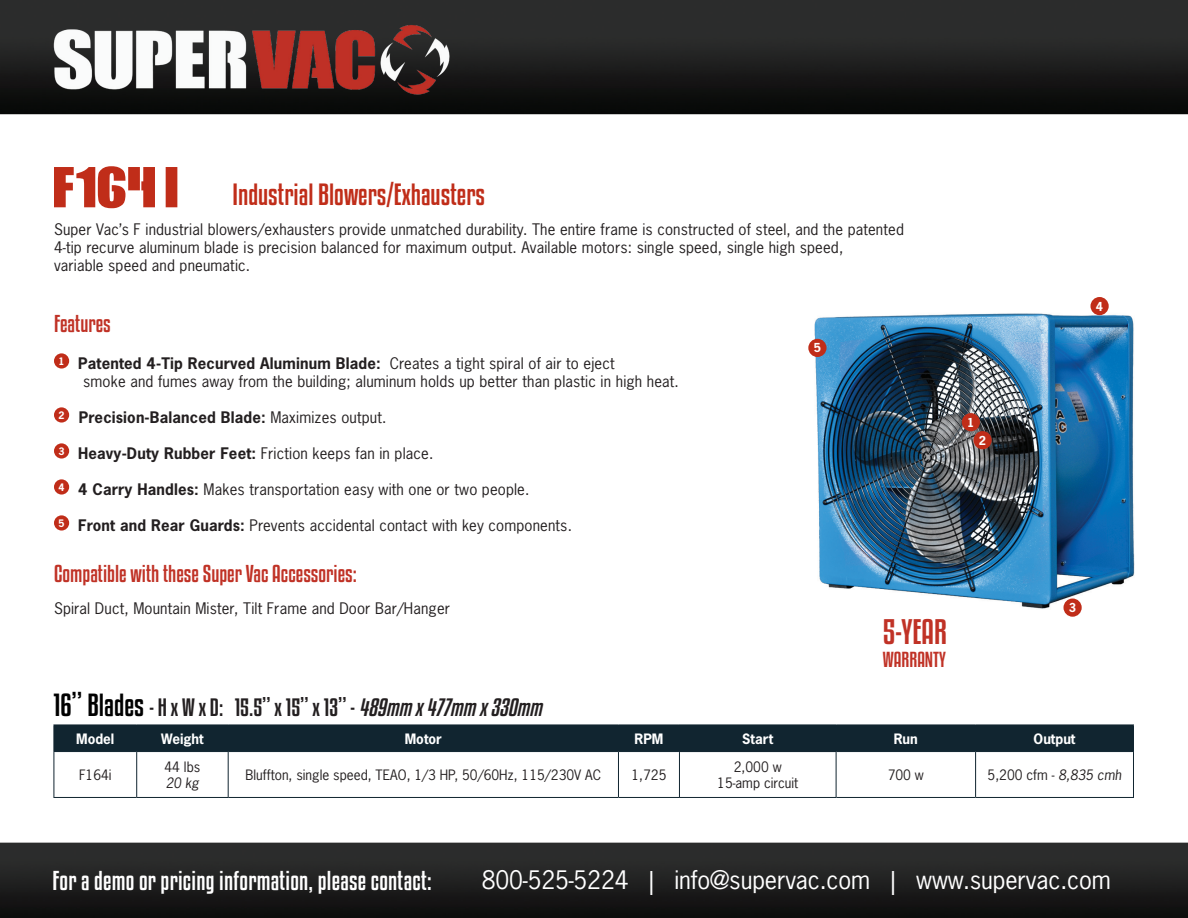
<style>
.page{position:relative;width:1188px;height:918px;background:#fff}
.page>*{position:absolute;margin:0;border:0;box-sizing:border-box;transform-origin:0 0}
.t1{font:31.2px "Kenyan Coffee Rg";color:#c03226}
.t2{font:27px "Kenyan Coffee Rg";color:#c02d19}
.t3{font:24px "News Gothic Std";letter-spacing:-.005em;color:#fff}
.t4{font:24px "Kenyan Coffee Rg";letter-spacing:.01em;color:#fff}
.t5{font:22.05px "Kenyan Coffee Rg";color:#231f20}
.t6{font:21.45px "Kenyan Coffee Rg";color:#c03226}
.t7{font:19.05px "Kenyan Coffee Rg";color:#c03226}
.t8{font:15px/18px "News Gothic Std";letter-spacing:.01em;color:#231f20}
.t9{font:700 15px "News Gothic Std";letter-spacing:.01em;color:#231f20}
.t10{font:13.5px/16.2px "News Gothic Std";color:#231f20;text-align:center}
.t11{font:700 13.5px "News Gothic Std";color:#fff}
.t12{font:italic 13.5px "News Gothic Std";color:#231f20}
.t13{font:700 11.7px "News Gothic Std";color:#fff}
.s1{font-family:"Call Of Ops Duty";font-size:54px}
.s2{font-weight:700}
.s3{font-weight:400}
.s4{font-size:28.2px;color:#000}
.s5{font-style:italic}
</style>
<div class="page">
<img style="left:0;top:0;width:1187px;height:918px">
<img style="left:719px;top:278px;width:442px;height:359px">
<div style="left:54px;top:353px;width:15px;height:16px;background:#c02d19;border-radius:50%"></div>
<div style="left:54px;top:407px;width:15px;height:16px;background:#c02d19;border-radius:50%"></div>
<div style="left:54px;top:443px;width:15px;height:16px;background:#c02d19;border-radius:50%"></div>
<div style="left:54px;top:479px;width:15px;height:16px;background:#c02d19;border-radius:50%"></div>
<div style="left:54px;top:515px;width:15px;height:16px;background:#c02d19;border-radius:50%"></div>
<img style="left:46px;top:10px;width:415px;height:100px">
<hr style="left:679px;top:724px;width:158px;height:1px;background:#112530">
<hr style="left:53px;top:724px;width:84px;height:1px;background:#112530">
<hr style="left:137px;top:724px;width:91px;height:1px;background:#112530">
<hr style="left:228px;top:724px;width:390px;height:1px;background:#112530">
<hr style="left:618px;top:724px;width:61px;height:1px;background:#112530">
<hr style="left:837px;top:724px;width:139px;height:1px;background:#112530">
<hr style="left:976px;top:724px;width:158px;height:1px;background:#112530">
<div style="left:53px;top:725px;width:1081px;height:27px;background:#112530"></div>
<hr style="left:53px;top:751px;width:84px;height:1px;background:#112530">
<hr style="left:137px;top:751px;width:91px;height:1px;background:#112530">
<hr style="left:228px;top:751px;width:390px;height:1px;background:#112530">
<hr style="left:618px;top:751px;width:61px;height:1px;background:#112530">
<hr style="left:837px;top:751px;width:139px;height:1px;background:#112530">
<hr style="left:976px;top:751px;width:158px;height:1px;background:#112530">
<hr style="left:679px;top:752px;width:1px;height:45px;background:#112530">
<hr style="left:836px;top:752px;width:1px;height:45px;background:#112530">
<hr style="left:679px;top:797px;width:157px;height:1px;background:#112530">
<hr style="left:53px;top:752px;width:1px;height:45px;background:#112530">
<hr style="left:136px;top:752px;width:1px;height:45px;background:#112530">
<hr style="left:228px;top:752px;width:1px;height:45px;background:#112530">
<hr style="left:618px;top:752px;width:1px;height:45px;background:#112530">
<hr style="left:975px;top:752px;width:1px;height:45px;background:#112530">
<hr style="left:1133px;top:752px;width:1px;height:45px;background:#112530">
<hr style="left:53px;top:797px;width:84px;height:1px;background:#112530">
<hr style="left:137px;top:797px;width:91px;height:1px;background:#112530">
<hr style="left:228px;top:797px;width:390px;height:1px;background:#112530">
<hr style="left:618px;top:797px;width:61px;height:1px;background:#112530">
<hr style="left:836px;top:797px;width:140px;height:1px;background:#112530">
<hr style="left:976px;top:797px;width:158px;height:1px;background:#112530">
<div style="left:1090px;top:297px;width:19px;height:18px;background:#c02d19;border-radius:50%"></div>
<div style="left:808px;top:339px;width:19px;height:18px;background:#c02d19;border-radius:50%"></div>
<div style="left:962px;top:413px;width:18px;height:18px;background:#c02d19;border-radius:50%"></div>
<div style="left:973px;top:431px;width:19px;height:18px;background:#c02d19;border-radius:50%"></div>
<div style="left:1063px;top:599px;width:19px;height:18px;background:#c02d19;border-radius:50%"></div>
<h2 class="t2" style="left:54px;top:178px;width:433px"><span class="s1">F164 i</span> Industrial Blowers/Exhausters</h2>
<p class="t8" style="left:54px;top:220px;width:851px">Super Vac’s F industrial blowers/exhausters provide unmatched durability. The entire frame is constructed of steel, and the patented<br>4-tip recurve aluminum blade is precision balanced for maximum output. Available motors: single speed, single high speed,<br>variable speed and pneumatic.</p>
<h3 class="t6" style="left:54px;top:310px;width:58px">Features</h3>
<p class="t8" style="left:83px;top:354px;width:597px;text-indent:-25px"><sup>1</sup> <span class="s2">Patented 4-Tip Recurved Aluminum Blade:</span> Creates a tight spiral of air to eject<br>smoke and fumes away from the building; aluminum holds up better than plastic in high heat.</p>
<p class="t9" style="left:59px;top:407px;width:329px"><sup>2</sup> Precision-Balanced Blade: <span class="s3">Maximizes output.</span></p>
<p class="t8" style="left:59px;top:444px;width:376px"><sup>3</sup> <span class="s2">Heavy-Duty Rubber Feet:</span> Friction keeps fan in place.</p>
<p class="t8" style="left:59px;top:480px;width:472px"><sup>4</sup> <span class="s2">4 Carry Handles:</span> Makes transportation easy with one or two people.</p>
<p class="t8" style="left:59px;top:516px;width:515px"><sup>5</sup> <span class="s2">Front and Rear Guards:</span> Prevents accidental contact with key components.</p>
<h3 class="t6" style="left:54px;top:561px;width:304px">Compatible with these Super Vac Accessories:</h3>
<p class="t8" style="left:54px;top:600px;width:398px">Spiral Duct, Mountain Mister, Tilt Frame and Door Bar/Hanger</p>
<p class="t13" style="left:814px;top:340px;width:9px">5</p>
<h1 class="t1" style="left:883px;top:613px;width:65px">5-YEAR</h1>
<p class="t7" style="left:883px;top:648px;width:65px">WARRANTY</p>
<p class="t13" style="left:967px;top:415px;width:9px">1</p>
<p class="t13" style="left:979px;top:433px;width:9px">2</p>
<p class="t13" style="left:1096px;top:298px;width:9px">4</p>
<p class="t13" style="left:1069px;top:600px;width:9px">3</p>
<h3 class="t5" style="left:53px;top:694px;width:490px"><span class="s4">16” Blades</span> - H x W x D: 15.5” x 15” x 13” - <span class="s5">489mm x 477mm x 330mm</span></h3>
<p class="t11" style="left:76px;top:729px;width:40px">Model</p>
<p class="t11" style="left:161px;top:729px;width:44px">Weight</p>
<p class="t11" style="left:405px;top:729px;width:39px">Motor</p>
<p class="t11" style="left:635px;top:729px;width:30px">RPM</p>
<p class="t11" style="left:742px;top:729px;width:32px">Start</p>
<p class="t11" style="left:894px;top:729px;width:26px">Run</p>
<p class="t11" style="left:1034px;top:729px;width:43px">Output</p>
<p class="t10" style="left:79px;top:766px;width:34px">F164i</p>
<p class="t10" style="left:245px;top:766px;width:357px">Bluffton, single speed, TEAO, 1/3 HP, 50/60Hz, 115/230V AC</p>
<p class="t10" style="left:631px;top:766px;width:36px">1,725</p>
<p class="t10" style="left:717px;top:758px;width:83px">2,000 w<br>15-amp circuit</p>
<p class="t10" style="left:888px;top:766px;width:38px">700 w</p>
<p class="t10" style="left:988px;top:766px;width:135px">5,200 cfm - <span class="s5">8,835 cmh</span></p>
<p class="t10" style="left:165px;top:758px;width:37px">44 lbs</p>
<p class="t12" style="left:166px;top:774px;width:35px">20 kg</p>
<h3 class="t4" style="left:52px;top:866px;width:381px">For a demo or pricing information, please contact:</h3>
<h3 class="t3" style="left:482px;top:864px;width:631px">800-525-5224 | info@supervac.com | www.supervac.com</h3>
</div>
